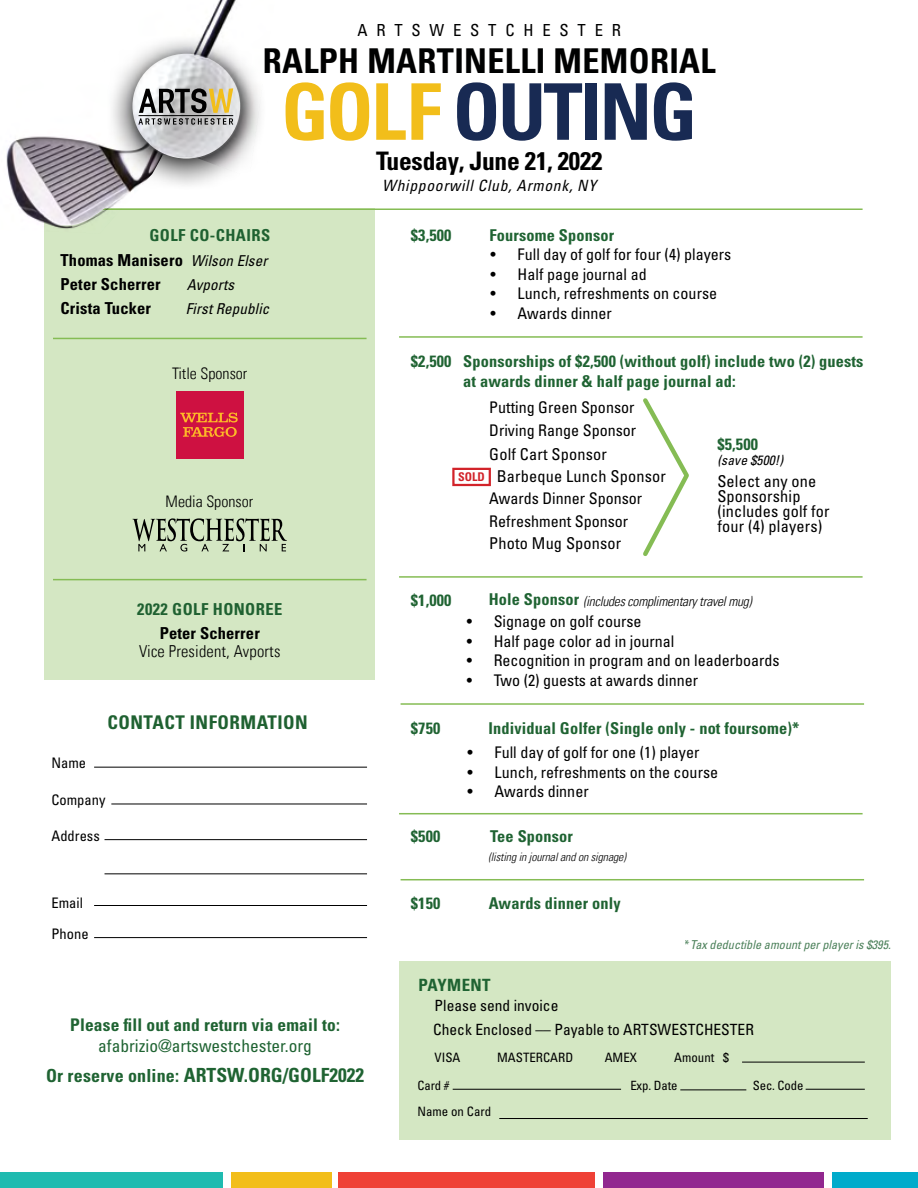
<style>
.page{position:relative;width:918px;height:1188px;background:#fff}
.page>*{position:absolute;margin:0;border:0;box-sizing:border-box;transform-origin:0 0}
.t1{font:700 condensed 78.15px "Univers LT Pro";letter-spacing:-.03em;color:#182a53}
.t2{font:700 condensed 34.2px "Univers LT Pro";letter-spacing:.01em;color:#000101}
.t3{font:700 condensed 25.5px "Univers LT Pro";letter-spacing:-.01em;color:#000}
.t4{font:700 condensed 19.5px "Univers LT Pro";color:#1f6332}
.t5{font:700 condensed 18.9px "Univers LT Pro";letter-spacing:.025em;color:#1f6131}
.t6{font:700 condensed 17.4px "Univers LT Pro";letter-spacing:.01em;color:#1f6332}
.t7{font:condensed 17.4px "Univers LT Pro";color:#1f6332}
.t8{font:700 condensed 16.95px "Univers LT Pro";letter-spacing:.025em;color:#1f6332}
.t9{font:condensed 16.65px "Univers LT Pro";letter-spacing:.53em;color:#000101}
.t10{font:700 condensed 16.5px/24.5px "Univers LT Pro";letter-spacing:.01em;color:#000}
.t11{font:16.5px "Univers Com 47 Light Cond";letter-spacing:.01em;color:#000}
.t12{font:700 condensed 16.5px "Univers LT Pro";letter-spacing:.025em;color:#1f6131}
.t13{font:700 condensed 16.35px/19.5px "Univers LT Pro";letter-spacing:.01em;color:#1f6332}
.t14{font:condensed 16.35px/15px "Univers LT Pro";letter-spacing:.01em;color:#000}
.t15{font:condensed 16.05px "Univers LT Pro";color:#000}
.t16{font:15.9px "Univers Com 47 Light Cond";color:#000}
.t17{font:italic condensed 15.6px "Univers LT Pro";letter-spacing:.045em;color:#000}
.t18{font:condensed 15.45px/24.2px "Univers LT Pro";color:#000}
.t19{font:italic condensed 15px "Univers LT Pro";letter-spacing:.01em;color:#000}
.t20{font:condensed 14.55px/30.5px "Univers LT Pro";color:#000}
.t21{font:13.5px "Univers Com 47 Light Cond Obl";letter-spacing:-.015em;color:#000}
.t22{font:italic condensed 13.5px "Univers LT Pro";letter-spacing:.01em;color:#000}
.t23{font:condensed 12.9px "Univers LT Pro";color:#000}
.t24{font:condensed 12.75px "Univers LT Pro";letter-spacing:-.01em;color:#000}
.t25{font:italic condensed 12.3px "Univers LT Pro";color:#1f6131}
.t26{font:700 condensed 12px "Univers LT Pro";color:#d2232a}
.t27{font:11.7px "Univers Com 47 Light Cond Obl";letter-spacing:-.005em;color:#000}
.s1{color:#f2be1a}
.s2{color:#1f6131}
.s3{font-weight:400;font-style:italic;font-size:15px}
.s4{font-size:18px}
</style>
<div class="page">
<div style="left:399px;top:961px;width:492px;height:179px;background:#d4e7c3"></div>
<hr style="left:94px;top:767px;width:273px;height:1px;background:#000">
<hr style="left:111px;top:804px;width:256px;height:1px;background:#000">
<hr style="left:105px;top:839px;width:262px;height:1px;background:#000">
<hr style="left:105px;top:873px;width:262px;height:1px;background:#000">
<hr style="left:94px;top:905px;width:273px;height:1px;background:#000">
<hr style="left:94px;top:937px;width:273px;height:1px;background:#000">
<div style="left:44px;top:208px;width:331px;height:472px;background:#d4e7c3"></div>
<hr style="left:399px;top:576px;width:464px;height:2px;background:#85bc54">
<hr style="left:401px;top:703px;width:463px;height:2px;background:#85bc54">
<hr style="left:399px;top:813px;width:464px;height:1px;background:#85bc54">
<hr style="left:399px;top:336px;width:464px;height:2px;background:#85bc54">
<hr style="left:81px;top:208px;width:782px;height:2px;background:#85bc54">
<hr style="left:742px;top:1062px;width:123px;height:1px;background:#000">
<hr style="left:499px;top:1118px;width:369px;height:1px;background:#000">
<hr style="left:453px;top:1089px;width:168px;height:1px;background:#000">
<hr style="left:680px;top:1090px;width:66px;height:1px;background:#000">
<hr style="left:806px;top:1089px;width:59px;height:1px;background:#000">
<img style="left:6px;top:0;width:269px;height:229px">
<hr style="left:53px;top:338px;width:314px;height:1px;background:#85bc54">
<div style="left:231px;top:1173px;width:100px;height:15px;background:#f2be1a"></div>
<div style="left:339px;top:1173px;width:256px;height:15px;background:#ef4136"></div>
<div style="left:0;top:1173px;width:222px;height:15px;background:#1fbbb0"></div>
<div style="left:603px;top:1173px;width:221px;height:15px;background:#92278f"></div>
<div style="left:833px;top:1173px;width:85px;height:15px;background:#00abcb"></div>
<svg style="left:138px;top:88px;width:95px;height:37px;background:#979384"></svg>
<hr style="left:139px;top:115px;width:94px;height:1px;background:#000">
<hr style="left:401px;top:879px;width:463px;height:1px;background:#85bc54">
<div style="left:176px;top:391px;width:67px;height:67px;background:#ce1141"></div>
<svg style="left:180px;top:413px;width:58px;height:24px"></svg>
<svg style="left:133px;top:518px;width:154px;height:34px"></svg>
<hr style="left:53px;top:579px;width:314px;height:1px;background:#85bc54">
<svg style="left:643px;top:398px;width:46px;height:158px"></svg>
<div style="left:452px;top:468px;width:39px;height:18px;border:2px solid #d2232a"></div>
<p class="t9" style="left:357px;top:19px;width:265px">ARTSWESTCHESTER</p>
<h2 class="t2" style="left:263px;top:40px;width:454px">RALPH MARTINELLI MEMORIAL</h2>
<h1 class="t1" style="left:281px;top:64px;width:418px"><span class="s1">GOLF</span> OUTING</h1>
<p class="t10" style="left:61px;top:223px;width:211px;text-indent:89px"><span class="s2">GOLF CO-CHAIRS<br></span>Thomas Manisero <span class="s3">Wilson Elser<br></span>Peter Scherrer</p>
<p class="t19" style="left:187px;top:275px;width:49px">Avports</p>
<p class="t10" style="left:61px;top:296px;width:92px">Crista Tucker</p>
<p class="t19" style="left:186px;top:299px;width:85px">First Republic</p>
<p class="t16" style="left:172px;top:364px;width:77px">Title Sponsor</p>
<p class="t16" style="left:166px;top:492px;width:89px">Media Sponsor</p>
<h3 class="t3" style="left:376px;top:146px;width:228px">Tuesday, June 21, 2022</h3>
<p class="t17" style="left:382px;top:176px;width:215px">Whippoorwill Club, Armonk, NY</p>
<p class="t13" style="left:411px;top:226px;width:42px">$3,500</p>
<p class="t13" style="left:489px;top:226px;width:126px">Foursome Sponsor</p>
<p class="t15" style="left:491px;top:244px;width:242px">• Full day of golf for four (4) players</p>
<p class="t15" style="left:491px;top:264px;width:158px">• Half page journal ad</p>
<p class="t15" style="left:491px;top:283px;width:228px">• Lunch, refreshments on course</p>
<p class="t15" style="left:491px;top:303px;width:123px">• Awards dinner</p>
<p class="t13" style="left:411px;top:351px;width:42px">$2,500</p>
<p class="t13" style="left:463px;top:351px;width:402px">Sponsorships of $2,500 (without golf) include two (2) guests at awards dinner &amp; half page journal ad:</p>
<p class="t15" style="left:489px;top:397px;width:147px">Putting Green Sponsor</p>
<p class="t15" style="left:489px;top:420px;width:148px">Driving Range Sponsor</p>
<p class="t14" style="left:489px;top:446px;width:119px">Golf Cart Sponsor</p>
<p class="t26" style="left:458px;top:470px;width:28px">SOLD</p>
<p class="t14" style="left:497px;top:468px;width:171px">Barbeque Lunch Sponsor</p>
<p class="t15" style="left:489px;top:488px;width:154px">Awards Dinner Sponsor</p>
<p class="t14" style="left:489px;top:535px;width:134px">Photo Mug Sponsor</p>
<p class="t15" style="left:489px;top:512px;width:140px">Refreshment Sponsor</p>
<p class="t13" style="left:717px;top:435px;width:42px">$5,500</p>
<p class="t22" style="left:717px;top:452px;width:67px">(save $500!)</p>
<p class="t14" style="left:717px;top:473px;width:114px">Select any one<br>Sponsorship (includes golf for four (4) players)</p>
<p class="t12" style="left:137px;top:599px;width:146px">2022 GOLF HONOREE</p>
<p class="t10" style="left:160px;top:621px;width:102px">Peter Scherrer</p>
<p class="t11" style="left:139px;top:641px;width:143px">Vice President, Avports</p>
<p class="t5" style="left:108px;top:710px;width:202px">CONTACT INFORMATION</p>
<p class="t20" style="left:52px;top:747px;width:36px">Name</p>
<p class="t20" style="left:52px;top:784px;width:56px">Company</p>
<p class="t20" style="left:52px;top:821px;width:50px">Address</p>
<p class="t20" style="left:52px;top:888px;width:39px">Email<br>Phone</p>
<p class="t6" style="left:70px;top:1014px;width:271px">Please fill out and return via email to:</p>
<p class="t7" style="left:98px;top:1035px;width:215px">afabrizio@artswestchester.org</p>
<p class="t4" style="left:46px;top:1063px;width:319px"><span class="s4">Or reserve online:</span> ARTSW.ORG/GOLF2022</p>
<p class="t13" style="left:411px;top:590px;width:42px">$1,000</p>
<p class="t13" style="left:489px;top:590px;width:92px">Hole Sponsor</p>
<p class="t21" style="left:583px;top:593px;width:170px">(includes complimentary travel mug)</p>
<p class="t15" style="left:467px;top:612px;width:176px">• Signage on golf course</p>
<p class="t15" style="left:467px;top:631px;width:209px">• Half page color ad in journal</p>
<p class="t15" style="left:467px;top:651px;width:314px">• Recognition in program and on leaderboards</p>
<p class="t15" style="left:467px;top:670px;width:233px">• Two (2) guests at awards dinner</p>
<p class="t13" style="left:411px;top:719px;width:31px">$750</p>
<p class="t13" style="left:488px;top:718px;width:312px">Individual Golfer (Single only - not foursome)*</p>
<p class="t15" style="left:468px;top:742px;width:233px">• Full day of golf for one (1) player</p>
<p class="t15" style="left:468px;top:762px;width:252px">• Lunch, refreshments on the course</p>
<p class="t15" style="left:468px;top:781px;width:123px">• Awards dinner</p>
<p class="t13" style="left:411px;top:826px;width:31px">$500</p>
<p class="t13" style="left:490px;top:826px;width:84px">Tee Sponsor</p>
<p class="t27" style="left:488px;top:850px;width:139px">(listing in journal and on signage)</p>
<p class="t13" style="left:411px;top:893px;width:31px">$150</p>
<p class="t13" style="left:489px;top:893px;width:133px">Awards dinner only</p>
<p class="t25" style="left:685px;top:937px;width:208px">*Tax deductible amount per player is $395.</p>
<p class="t8" style="left:419px;top:975px;width:74px">PAYMENT</p>
<p class="t18" style="left:433px;top:993px;width:322px">Please send invoice<br>Check Enclosed –– Payable to ARTSWESTCHESTER</p>
<p class="t23" style="left:435px;top:1049px;width:27px">VISA</p>
<p class="t23" style="left:497px;top:1049px;width:78px">MASTERCARD</p>
<p class="t23" style="left:605px;top:1049px;width:34px">AMEX</p>
<p class="t23" style="left:674px;top:1049px;width:56px">Amount $</p>
<p class="t24" style="left:417px;top:1078px;width:33px">Card #</p>
<p class="t24" style="left:630px;top:1078px;width:49px">Exp. Date</p>
<p class="t24" style="left:753px;top:1078px;width:52px">Sec. Code</p>
<p class="t23" style="left:417px;top:1103px;width:75px">Name on Card</p>
</div>
